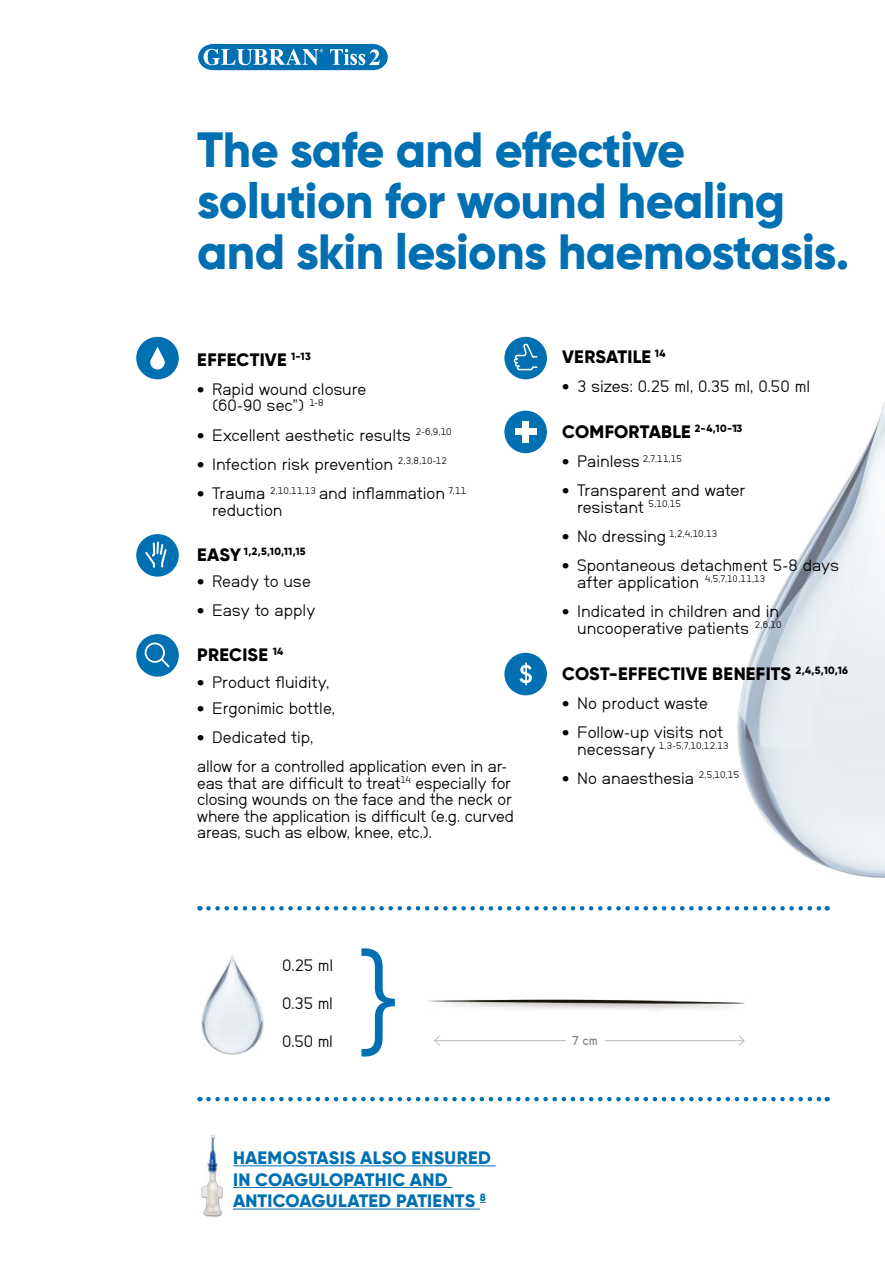
<style>
.page{position:relative;width:885px;height:1263px;background:#fff}
.page>*{position:absolute;margin:0;border:0;box-sizing:border-box;transform-origin:0 0}
.t1{font:117.6px "Gilroy";color:#0070b3}
.t2{font:800 49.5px/51px "Gilroy";letter-spacing:-.01em;color:#0070b3}
.t3{font:800 18px "Gilroy";letter-spacing:.015em;color:#000}
.t4{font:800 18px/21.6px "Gilroy";letter-spacing:.01em;color:#0070b3}
.t5{font:16.5px/16.5px "NB Grotesk 55 Normal";color:#000}
.t6{font:12.75px "NB Grotesk 65 Halbfett";color:#818080}
.t7{font:800 10.5px "Gilroy";color:#000}
.t8{font:9.6px "NB Grotesk 55 Normal";color:#000}
.s1{font-size:18px}
.s2{font-size:16.5px}
</style>
<div class="page">
<div style="left:504px;top:411px;width:43px;height:42px;background:#0070b3;border-radius:50%"></div>
<div style="left:522px;top:421px;width:7px;height:22px;background:#fff"></div>
<div style="left:515px;top:428px;width:21px;height:7px;background:#fff"></div>
<div style="left:136px;top:634px;width:43px;height:43px;background:#0070b3;border-radius:50%"></div>
<div style="left:145px;top:642px;width:20px;height:21px;border:2px solid #fff;border-radius:50%"></div>
<svg style="left:159px;top:656px;width:11px;height:12px"></svg>
<div style="left:136px;top:534px;width:43px;height:43px;background:#0070b3;border-radius:50%"></div>
<svg style="left:145px;top:541px;width:22px;height:26px"></svg>
<div style="left:504px;top:337px;width:43px;height:42px;background:#0070b3;border-radius:50%"></div>
<svg style="left:513px;top:343px;width:24px;height:28px"></svg>
<div style="left:136px;top:337px;width:43px;height:42px;background:#0070b3;border-radius:50%"></div>
<svg style="left:150px;top:347px;width:15px;height:22px"></svg>
<div style="left:504px;top:653px;width:43px;height:42px;background:#0070b3;border-radius:50%"></div>
<svg style="left:519px;top:663px;width:13px;height:22px"></svg>
<hr style="left:233px;top:1165px;width:262px;height:1px;background:#0070b3">
<hr style="left:233px;top:1187px;width:219px;height:1px;background:#0070b3">
<hr style="left:233px;top:1208px;width:247px;height:1px;background:#0070b3">
<img style="left:201px;top:1135px;width:22px;height:82px">
<svg style="left:208px;top:906px;width:619px;height:4px"></svg>
<svg style="left:208px;top:1097px;width:619px;height:4px"></svg>
<img style="left:201px;top:954px;width:62px;height:100px">
<img style="left:428px;top:999px;width:316px;height:11px">
<svg style="left:197px;top:43px;width:192px;height:28px"></svg>
<hr style="left:434px;top:1040px;width:310px;height:1px;background:#bcbcbc">
<svg style="left:434px;top:1035px;width:7px;height:11px"></svg>
<svg style="left:737px;top:1035px;width:8px;height:11px"></svg>
<div style="left:566px;top:1035px;width:38px;height:12px;background:#fff"></div>
<img style="left:737px;top:403px;width:147px;height:475px">
<h2 class="t2" style="left:197px;top:124px;width:653px">The safe and effective solution for wound healing and skin lesions haemostasis.</h2>
<p class="t3" style="left:197px;top:348px;width:115px">EFFECTIVE <sup>1-13</sup></p>
<p class="t5" style="left:212px;top:381px;width:156px;text-indent:-15px">• Rapid wound closure (60-90 sec”) <sup>1-8</sup></p>
<p class="t5" style="left:197px;top:426px;width:256px">• Excellent aesthetic results <sup>2-6,9,10</sup></p>
<p class="t5" style="left:197px;top:456px;width:251px">• Infection risk prevention <sup>2,3,8,10-12</sup></p>
<p class="t5" style="left:212px;top:485px;width:255px;text-indent:-15px">• Trauma <sup>2,10,11,13</sup> and inflammation <sup>7,11 </sup>reduction</p>
<p class="t7" style="left:197px;top:544px;width:110px"><span class="s1">EASY</span> 1,2,5,10,11,15</p>
<p class="t5" style="left:197px;top:573px;width:115px">• Ready to use</p>
<p class="t5" style="left:197px;top:602px;width:120px">• Easy to apply</p>
<p class="t3" style="left:197px;top:644px;width:87px">PRECISE <sup>14</sup></p>
<p class="t5" style="left:197px;top:673px;width:134px">• Product fluidity,</p>
<p class="t5" style="left:197px;top:700px;width:139px">• Ergonimic bottle,</p>
<p class="t5" style="left:197px;top:722px;width:311px;line-height:29.2px">• Dedicated tip,<br>allow for a controlled application even in ar-</p>
<p class="t5" style="left:197px;top:775px;width:318px">eas that are difficult to treat<sup>14</sup> especially for closing wounds on the face and the neck or where the application is difficult (e.g. curved areas, such as elbow, knee, etc.).</p>
<p class="t3" style="left:562px;top:345px;width:105px">VERSATILE <sup>14</sup></p>
<p class="t5" style="left:562px;top:378px;width:249px">• 3 sizes: 0.25 ml, 0.35 ml, 0.50 ml</p>
<p class="t3" style="left:562px;top:420px;width:181px">COMFORTABLE <sup>2-4,10-13</sup></p>
<p class="t5" style="left:562px;top:453px;width:121px">• Painless <sup>2,7,11,15</sup></p>
<p class="t5" style="left:577px;top:482px;width:169px;text-indent:-15px">• Transparent and water resistant <sup>5,10,15</sup></p>
<p class="t5" style="left:562px;top:528px;width:156px">• No dressing <sup>1,2,4,10,13</sup></p>
<p class="t5" style="left:577px;top:557px;width:263px;text-indent:-15px">• Spontaneous detachment 5-8 days after application <sup>4,5,7,10,11,13</sup></p>
<p class="t5" style="left:562px;top:603px;width:221px;text-align:right">• Indicated in children and in uncooperative patients <sup>2,6,10</sup></p>
<p class="t3" style="left:562px;top:662px;width:287px">COST-EFFECTIVE BENEFITS <sup>2,4,5,10,16</sup></p>
<p class="t5" style="left:562px;top:694px;width:147px">• No product waste</p>
<p class="t5" style="left:562px;top:724px;width:162px">• Follow-up visits not</p>
<p class="t8" style="left:577px;top:740px;width:153px"><span class="s2">necessary</span> 1,3-5,7,10,12,13</p>
<p class="t5" style="left:562px;top:770px;width:178px">• No anaesthesia <sup>2,5,10,15</sup></p>
<h1 class="t1" style="left:359px;top:931px;width:43px">}</h1>
<p class="t5" style="left:282px;top:956px;width:52px">0.25 ml</p>
<p class="t5" style="left:282px;top:995px;width:52px">0.35 ml</p>
<p class="t5" style="left:282px;top:1033px;width:52px">0.50 ml</p>
<p class="t6" style="left:572px;top:1033px;width:28px">7 cm</p>
<p class="t4" style="left:233px;top:1147px;width:259px">HAEMOSTASIS ALSO ENSURED<br>IN COAGULOPATHIC AND<br>ANTICOAGULATED PATIENTS <sup>8</sup></p>
</div>
